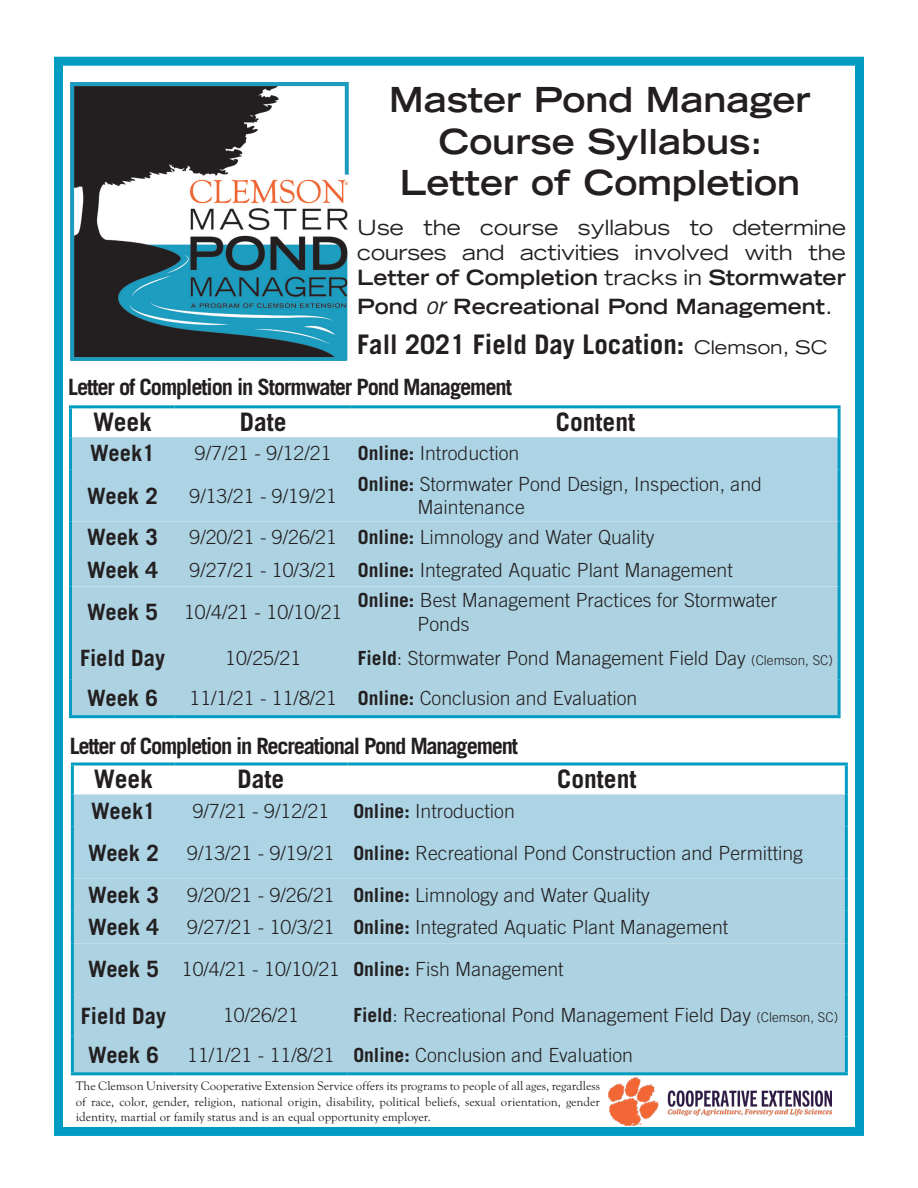
<style>
.page{position:relative;width:918px;height:1188px;background:#fff}
.page>*{position:absolute;margin:0;border:0;box-sizing:border-box;transform-origin:0 0}
.t1{font:700 expanded 34.5px/41.4px "Trade Gothic LT Std";color:#231f20;text-align:center}
.t2{font:700 27px "Trade Gothic LT Std";color:#231f20}
.t3{font:700 25.5px "Trade Gothic LT Std";color:#231f20}
.t4{font:700 22.5px "Trade Gothic LT Std";letter-spacing:-.05em;color:#231f20}
.t5{font:700 22.5px "Trade Gothic LT Std";color:#231f20}
.t6{font:expanded 21px/25.2px "Trade Gothic LT Std";letter-spacing:-.01em;color:#231f20;text-align:justify}
.t7{font:700 expanded 21px "Trade Gothic LT Std";color:#231f20}
.t8{font:300 19.5px "Trade Gothic LT Std";color:#231f20}
.t9{font:700 expanded 15px "Trade Gothic LT Std";color:#231f20}
.t10{font:12.75px/15.3px "Goudy Old Sty TOT";color:#231f20;text-align:justify}
.s1{font-weight:700}
.s2{font-weight:400;font-style:italic;font-stretch:normal;font-size:24px}
.s3{font-weight:400}
.s4{font-weight:400;font-stretch:expanded;font-size:18.75px}
.s5{font-size:13.5px}
.s6{color:#00aeef}
</style>
<div class="page">
<div style="left:54px;top:57px;width:810px;height:1079px;border:9px solid #009cc2"></div>
<img style="left:71px;top:83px;width:278px;height:277px">
<svg style="left:72px;top:408px;width:766px;height:29px"></svg>
<div style="left:72px;top:437px;width:766px;height:85px;background:#acd4e5"></div>
<div style="left:72px;top:522px;width:766px;height:65px;background:#add3e2"></div>
<div style="left:72px;top:587px;width:766px;height:128px;background:#add3e2"></div>
<hr style="left:69px;top:405px;width:106px;height:3px;background:#009cc2">
<hr style="left:69px;top:408px;width:3px;height:29px;background:#009cc2">
<hr style="left:175px;top:405px;width:177px;height:3px;background:#009cc2">
<hr style="left:352px;top:405px;width:489px;height:3px;background:#009cc2">
<hr style="left:69px;top:437px;width:3px;height:32px;background:#009cc2">
<hr style="left:69px;top:469px;width:3px;height:53px;background:#009cc2">
<hr style="left:69px;top:522px;width:3px;height:31px;background:#009cc2">
<hr style="left:69px;top:553px;width:3px;height:34px;background:#009cc2">
<hr style="left:69px;top:587px;width:3px;height:50px;background:#009cc2">
<hr style="left:69px;top:637px;width:3px;height:43px;background:#009cc2">
<hr style="left:69px;top:679px;width:3px;height:36px;background:#009cc2">
<hr style="left:69px;top:715px;width:106px;height:3px;background:#009cc2">
<hr style="left:175px;top:715px;width:177px;height:3px;background:#009cc2">
<hr style="left:352px;top:715px;width:489px;height:3px;background:#009cc2">
<hr style="left:838px;top:408px;width:3px;height:29px;background:#009cc2">
<hr style="left:838px;top:437px;width:3px;height:32px;background:#009cc2">
<hr style="left:838px;top:469px;width:3px;height:53px;background:#009cc2">
<hr style="left:838px;top:522px;width:3px;height:31px;background:#009cc2">
<hr style="left:838px;top:553px;width:3px;height:34px;background:#009cc2">
<hr style="left:838px;top:587px;width:3px;height:50px;background:#009cc2">
<hr style="left:838px;top:637px;width:3px;height:43px;background:#009cc2">
<hr style="left:838px;top:679px;width:3px;height:36px;background:#009cc2">
<img style="left:608px;top:1077px;width:224px;height:48px">
<div style="left:74px;top:794px;width:771px;height:85px;background:#acd4e5"></div>
<div style="left:74px;top:879px;width:771px;height:65px;background:#add3e2"></div>
<div style="left:74px;top:944px;width:771px;height:128px;background:#add3e2"></div>
<hr style="left:71px;top:763px;width:104px;height:3px;background:#009cc2">
<hr style="left:71px;top:766px;width:3px;height:28px;background:#009cc2">
<hr style="left:175px;top:763px;width:172px;height:3px;background:#009cc2">
<hr style="left:347px;top:763px;width:501px;height:3px;background:#009cc2">
<hr style="left:71px;top:794px;width:3px;height:33px;background:#009cc2">
<hr style="left:71px;top:827px;width:3px;height:52px;background:#009cc2">
<hr style="left:71px;top:879px;width:3px;height:31px;background:#009cc2">
<hr style="left:71px;top:910px;width:3px;height:34px;background:#009cc2">
<hr style="left:71px;top:944px;width:3px;height:50px;background:#009cc2">
<hr style="left:71px;top:994px;width:3px;height:43px;background:#009cc2">
<hr style="left:71px;top:1037px;width:3px;height:35px;background:#009cc2">
<hr style="left:71px;top:1072px;width:104px;height:3px;background:#009cc2">
<hr style="left:175px;top:1072px;width:172px;height:3px;background:#009cc2">
<hr style="left:347px;top:1072px;width:501px;height:3px;background:#009cc2">
<hr style="left:845px;top:766px;width:3px;height:28px;background:#009cc2">
<hr style="left:845px;top:794px;width:3px;height:33px;background:#009cc2">
<hr style="left:845px;top:827px;width:3px;height:52px;background:#009cc2">
<hr style="left:845px;top:879px;width:3px;height:31px;background:#009cc2">
<hr style="left:845px;top:910px;width:3px;height:34px;background:#009cc2">
<hr style="left:845px;top:944px;width:3px;height:50px;background:#009cc2">
<hr style="left:845px;top:994px;width:3px;height:43px;background:#009cc2">
<hr style="left:845px;top:1037px;width:3px;height:35px;background:#009cc2">
<p class="t1" style="left:389px;top:78px;width:423px">Master Pond Manager<br>Course Syllabus:<br>Letter of Completion</p>
<p class="t6" style="left:357px;top:214px;width:490px">Use the course syllabus to determine courses and activities involved with the <span class="s1">Letter of Completion</span> tracks in <span class="s1">Stormwater</span></p>
<p class="t7" style="left:357px;top:293px;width:477px">Pond <span class="s2">or</span> Recreational Pond Management<span class="s3">.</span></p>
<p class="t2" style="left:357px;top:328px;width:472px">Fall 2021 Field Day Location: <span class="s4">Clemson, SC</span></p>
<p class="t4" style="left:68px;top:373px;width:445px">Letter of Completion in Stormwater Pond Management</p>
<p class="t3" style="left:93px;top:407px;width:61px">Week</p>
<p class="t3" style="left:240px;top:407px;width:48px">Date</p>
<p class="t3" style="left:556px;top:407px;width:81px">Content</p>
<p class="t4" style="left:90px;top:440px;width:66px">Week1</p>
<p class="t8" style="left:195px;top:442px;width:138px">9/7/21 - 9/12/21</p>
<p class="t8" style="left:358px;top:442px;width:163px"><span class="s1">Online:</span> Introduction</p>
<p class="t4" style="left:87px;top:482px;width:72px">Week 2</p>
<p class="t8" style="left:190px;top:484px;width:149px">9/13/21 - 9/19/21</p>
<p class="t8" style="left:358px;top:472px;width:406px"><span class="s1">Online:</span> Stormwater Pond Design, Inspection, and</p>
<p class="t8" style="left:418px;top:496px;width:109px">Maintenance</p>
<p class="t4" style="left:87px;top:524px;width:72px">Week 3</p>
<p class="t8" style="left:190px;top:526px;width:149px">9/20/21 - 9/26/21</p>
<p class="t8" style="left:358px;top:526px;width:298px"><span class="s1">Online:</span> Limnology and Water Quality</p>
<p class="t4" style="left:87px;top:556px;width:72px">Week 4</p>
<p class="t8" style="left:190px;top:558px;width:149px">9/27/21 - 10/3/21</p>
<p class="t8" style="left:358px;top:558px;width:376px"><span class="s1">Online:</span> Integrated Aquatic Plant Management</p>
<p class="t4" style="left:87px;top:598px;width:72px">Week 5</p>
<p class="t8" style="left:184px;top:600px;width:160px">10/4/21 - 10/10/21</p>
<p class="t8" style="left:358px;top:589px;width:421px"><span class="s1">Online:</span> Best Management Practices for Stormwater</p>
<p class="t8" style="left:418px;top:612px;width:54px">Ponds</p>
<p class="t5" style="left:80px;top:645px;width:87px">Field Day</p>
<p class="t8" style="left:225px;top:647px;width:77px">10/25/21</p>
<p class="t8" style="left:358px;top:647px;width:477px"><span class="s1">Field</span>: Stormwater Pond Management Field Day <span class="s5">(Clemson, SC)</span></p>
<p class="t4" style="left:87px;top:684px;width:72px">Week 6</p>
<p class="t8" style="left:190px;top:687px;width:149px">11/1/21 - 11/8/21</p>
<p class="t8" style="left:358px;top:687px;width:281px"><span class="s1">Online:</span> Conclusion and Evaluation</p>
<p class="t4" style="left:70px;top:732px;width:450px">Letter of Completion in Recreational Pond Management</p>
<p class="t3" style="left:94px;top:764px;width:61px">Week</p>
<p class="t3" style="left:238px;top:764px;width:48px">Date</p>
<p class="t3" style="left:557px;top:764px;width:81px">Content</p>
<p class="t4" style="left:91px;top:797px;width:66px">Week1</p>
<p class="t8" style="left:193px;top:799px;width:138px">9/7/21 - 9/12/21</p>
<p class="t8" style="left:353px;top:799px;width:163px"><span class="s1">Online:</span> Introduction</p>
<p class="t4" style="left:88px;top:839px;width:72px">Week 2</p>
<p class="t8" style="left:187px;top:841px;width:149px">9/13/21 - 9/19/21</p>
<p class="t8" style="left:353px;top:841px;width:451px"><span class="s1">Online:</span> Recreational Pond Construction and Permitting</p>
<p class="t4" style="left:88px;top:881px;width:72px">Week 3</p>
<p class="t8" style="left:187px;top:883px;width:149px">9/20/21 - 9/26/21</p>
<p class="t8" style="left:353px;top:883px;width:298px"><span class="s1">Online:</span> Limnology and Water Quality</p>
<p class="t4" style="left:88px;top:913px;width:72px">Week 4</p>
<p class="t8" style="left:187px;top:916px;width:149px">9/27/21 - 10/3/21</p>
<p class="t8" style="left:353px;top:916px;width:376px"><span class="s1">Online:</span> Integrated Aquatic Plant Management</p>
<p class="t4" style="left:88px;top:955px;width:72px">Week 5</p>
<p class="t8" style="left:182px;top:958px;width:160px">10/4/21 - 10/10/21</p>
<p class="t8" style="left:353px;top:958px;width:212px"><span class="s1">Online:</span> Fish Management</p>
<p class="t5" style="left:81px;top:1002px;width:87px">Field Day</p>
<p class="t8" style="left:223px;top:1004px;width:77px">10/26/21</p>
<p class="t8" style="left:353px;top:1004px;width:486px"><span class="s1">Field</span>: Recreational Pond Management Field Day <span class="s5">(Clemson, SC)</span></p>
<p class="t4" style="left:88px;top:1042px;width:72px">Week 6</p>
<p class="t8" style="left:187px;top:1044px;width:149px">11/1/21 - 11/8/21</p>
<p class="t8" style="left:353px;top:1044px;width:281px"><span class="s1">Online:</span> Conclusion and Evaluation</p>
<p class="t9" style="left:74px;top:1054px;width:381px">For more information, visit <span class="s6">clemson.edu/mpm</span><span class="s3">.</span></p>
<p class="t10" style="left:76px;top:1079px;width:526px">The Clemson University Cooperative Extension Service offers its programs to people of all ages, regardless of race, color, gender, religion, national origin, disability, political beliefs, sexual orientation, gender identity, martial or family status and is an equal opportunity employer.</p>
</div>
